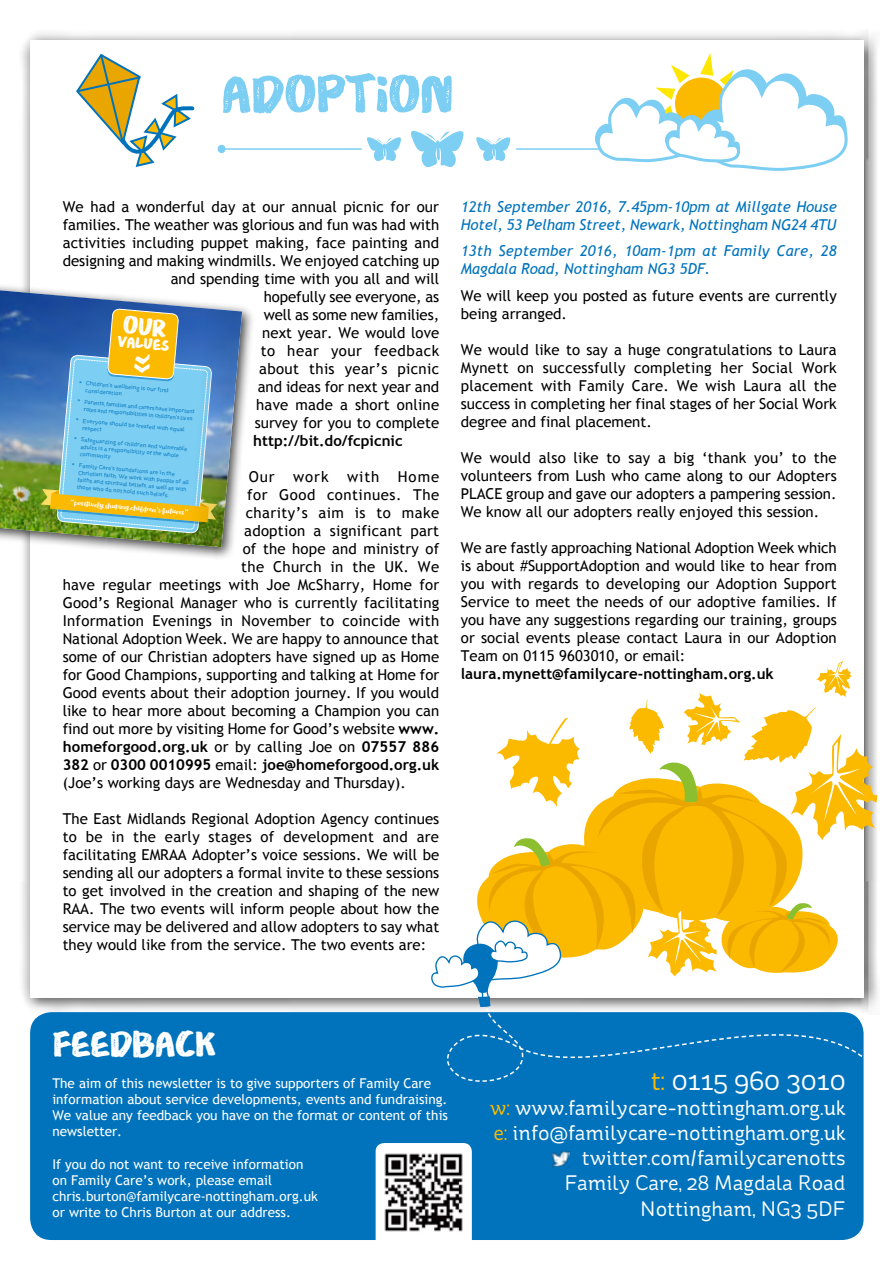
<style>
.page{position:relative;width:893px;height:1263px;background:#fff}
.page>*{position:absolute;margin:0;border:0;box-sizing:border-box;transform-origin:0 0}
.t1{font:57px "Meltow Marker Rust";color:#7ccef3}
.t2{font:39px "Meltow Marker Rust";color:#fff}
.t3{font:27px "St Ryde";color:#fff}
.t4{font:21px/25.2px "St Ryde";color:#fff;text-align:right}
.t5{font:16.95px "Meltow Marker Rust";color:#fff}
.t6{font:15px/18px "Trebuchet MS";color:#000;text-align:justify}
.t7{font:italic 15px/18px "Trebuchet MS";color:#0073bc}
.t8{font:700 15px "Trebuchet MS";color:#000}
.t9{font:15px "Trebuchet MS";letter-spacing:.02em;color:#000}
.t10{font:15px "Trebuchet MS";letter-spacing:.035em;color:#000}
.t11{font:15px "Trebuchet MS";letter-spacing:.03em;color:#000}
.t12{font:15px "Trebuchet MS";letter-spacing:.065em;color:#000}
.t13{font:13.5px/16.2px "Trebuchet MS";color:#fff}
.t14{font:7.95px "Meltow Brush Rust";color:#fff}
.t15{font:6px/7.2px "St Ryde";color:#0073bc}
.s1{font-weight:700}
.s2{font-weight:400}
.s3{color:#fbba00}
</style>
<div class="page">
<div style="left:19px;top:29px;width:861px;height:986px;background:#000;opacity:.75"></div>
<div style="left:30px;top:41px;width:834px;height:957px;background:#fff"></div>
<div style="left:30px;top:1012px;width:834px;height:228px;background:#0073bc;border-radius:21px"></div>
<hr style="left:516px;top:148px;width:139px;height:2px;background:#7ccef3">
<div style="left:218px;top:145px;width:8px;height:8px;background:#7ccef3;border-radius:50%"></div>
<hr style="left:220px;top:148px;width:142px;height:2px;background:#7ccef3">
<svg style="left:367px;top:131px;width:97px;height:36px"></svg>
<svg style="left:476px;top:137px;width:35px;height:24px"></svg>
<div style="left:376px;top:1143px;width:96px;height:120px;background:#fff;border-radius:9px"></div>
<img style="left:384px;top:1153px;width:79px;height:79px">
<img style="left:552px;top:1150px;width:18px;height:17px">
<svg style="left:587px;top:53px;width:261px;height:118px"></svg>
<div style="left:0;top:246px;width:256px;height:315px;background:#000;opacity:.75"></div>
<img style="left:0;top:290px;width:41px;height:257px">
<svg style="left:76px;top:53px;width:119px;height:114px"></svg>
<svg style="left:426px;top:660px;width:453px;height:427px"></svg>
<img style="left:41px;top:290px;width:201px;height:257px">
<h1 class="t1" style="left:222px;top:58px;width:233px">ADOPTION</h1>
<p class="t6" style="left:63px;top:198px;width:378px;text-align:right">We had a wonderful day at our annual picnic for our families. The weather was glorious and fun was had with activities including puppet making, face painting and designing and making windmills. We enjoyed catching up and spending time with you all and will<br>hopefully see everyone, as<br>well as some new families,<br>next year. We would love<br>to hear your feedback<br>about this year’s picnic<br>and ideas for next year and<br>have made a short online<br>survey for you to complete</p>
<p class="t8" style="left:253px;top:431px;width:151px">http://bit.do/fcpicnic</p>
<p class="t12" style="left:249px;top:468px;width:192px">Our work with Home</p>
<p class="t10" style="left:247px;top:486px;width:193px">for Good continues. The</p>
<p class="t11" style="left:246px;top:504px;width:195px">charity’s aim is to make</p>
<p class="t9" style="left:244px;top:522px;width:196px">adoption a significant part</p>
<p class="t6" style="left:243px;top:540px;width:198px">of the hope and ministry of</p>
<p class="t9" style="left:241px;top:558px;width:199px">the Church in the UK. We</p>
<p class="t6" style="left:63px;top:576px;width:378px">have regular meetings with Joe McSharry, Home for</p>
<p class="t6" style="left:63px;top:594px;width:378px">Good’s Regional Manager who is currently facilitating</p>
<p class="t9" style="left:63px;top:612px;width:378px">Information Evenings in November to coincide with</p>
<p class="t6" style="left:63px;top:630px;width:378px">National Adoption Week. We are happy to announce that</p>
<p class="t6" style="left:63px;top:648px;width:378px">some of our Christian adopters have signed up as Home</p>
<p class="t6" style="left:63px;top:666px;width:378px">for Good Champions, supporting and talking at Home for</p>
<p class="t6" style="left:63px;top:684px;width:378px">Good events about their adoption journey. If you would</p>
<p class="t6" style="left:63px;top:702px;width:378px">like to hear more about becoming a Champion you can</p>
<p class="t6" style="left:63px;top:720px;width:378px">find out more by visiting Home for Good’s website <span class="s1">www.</span></p>
<p class="t8" style="left:63px;top:737px;width:378px">homeforgood.org.uk <span class="s2">or by calling Joe on</span> 07557 886</p>
<p class="t8" style="left:63px;top:755px;width:378px">382 <span class="s2">or</span> 0300 0010995 <span class="s2">email:</span> joe@homeforgood.org.uk</p>
<p class="t6" style="left:63px;top:774px;width:345px">(Joe’s working days are Wednesday and Thursday).</p>
<p class="t6" style="left:63px;top:810px;width:378px">The East Midlands Regional Adoption Agency continues to be in the early stages of development and are facilitating EMRAA Adopter’s voice sessions. We will be sending all our adopters a formal invite to these sessions to get involved in the creation and shaping of the new RAA. The two events will inform people about how the service may be delivered and allow adopters to say what they would like from the service. The two events are:</p>
<p class="t5" style="left:118px;top:330px;width:53px;rotate:5deg">VALUES</p>
<p class="t15" style="left:86px;top:379px;width:85px;text-indent:-7px;rotate:5deg">* Children’s wellbeing is our first consideration</p>
<p class="t15" style="left:78px;top:398px;width:119px;text-align:right;rotate:5deg">* Parents, families and carers have important roles and responsibilities in children’s lives</p>
<p class="t15" style="left:83px;top:417px;width:104px;text-indent:-7px;rotate:5deg">* Everyone should be treated with equal respect</p>
<p class="t15" style="left:81px;top:436px;width:108px;text-indent:-7px;rotate:5deg">* Safeguarding of children and vulnerable adults is a responsibility of the whole community</p>
<p class="t15" style="left:79px;top:462px;width:113px;text-indent:-7px;rotate:5deg">* Family Care’s foundations are in the Christian faith. We work with people of all faiths and spiritual beliefs, as well as with those who do not hold such beliefs.</p>
<p class="t14" style="left:71px;top:497px;width:120px;rotate:5deg">“positively shaping children’s futures”</p>
<p class="t7" style="left:461px;top:198px;width:377px">12th September 2016, 7.45pm-10pm at Millgate House<br>Hotel, 53 Pelham Street, Newark, Nottingham NG24 4TU</p>
<p class="t7" style="left:461px;top:242px;width:377px">13th September 2016, 10am-1pm at Family Care, 28<br>Magdala Road, Nottingham NG3 5DF.</p>
<p class="t6" style="left:461px;top:287px;width:377px">We will keep you posted as future events are currently being arranged.</p>
<p class="t6" style="left:461px;top:341px;width:377px">We would like to say a huge congratulations to Laura Mynett on successfully completing her Social Work placement with Family Care. We wish Laura all the success in completing her final stages of her Social Work degree and final placement.</p>
<p class="t6" style="left:461px;top:449px;width:377px">We would also like to say a big ‘thank you’ to the volunteers from Lush who came along to our Adopters PLACE group and gave our adopters a pampering session.<br>We know all our adopters really enjoyed this session.</p>
<p class="t6" style="left:461px;top:539px;width:377px">We are fastly approaching National Adoption Week which is about #SupportAdoption and would like to hear from you with regards to developing our Adoption Support Service to meet the needs of our adoptive families. If you have any suggestions regarding our training, groups or social events please contact Laura in our Adoption Team on 0115 9603010, or email:</p>
<p class="t8" style="left:461px;top:664px;width:314px">laura.mynett@familycare-nottingham.org.uk</p>
<h2 class="t2" style="left:52px;top:1019px;width:165px">FEEDBACK</h2>
<p class="t13" style="left:52px;top:1075px;width:397px">The aim of this newsletter is to give supporters of Family Care information about service developments, events and fundraising.<br>We value any feedback you have on the format or content of this newsletter.</p>
<p class="t13" style="left:52px;top:1156px;width:267px">If you do not want to receive information on Family Care’s work, please email chris.burton@familycare-nottingham.org.uk or write to Chris Burton at our address.</p>
<h3 class="t3" style="left:651px;top:1064px;width:196px"><span class="s3">t:</span> 0115 960 3010</h3>
<h3 class="t4" style="left:490px;top:1095px;width:357px"><span class="s3">w:</span> www.familycare-nottingham.org.uk <span class="s3">e:</span> info@familycare-nottingham.org.uk twitter.com/familycarenotts<br>Family Care, 28 Magdala Road<br>Nottingham, NG3 5DF</h3>
</div>
